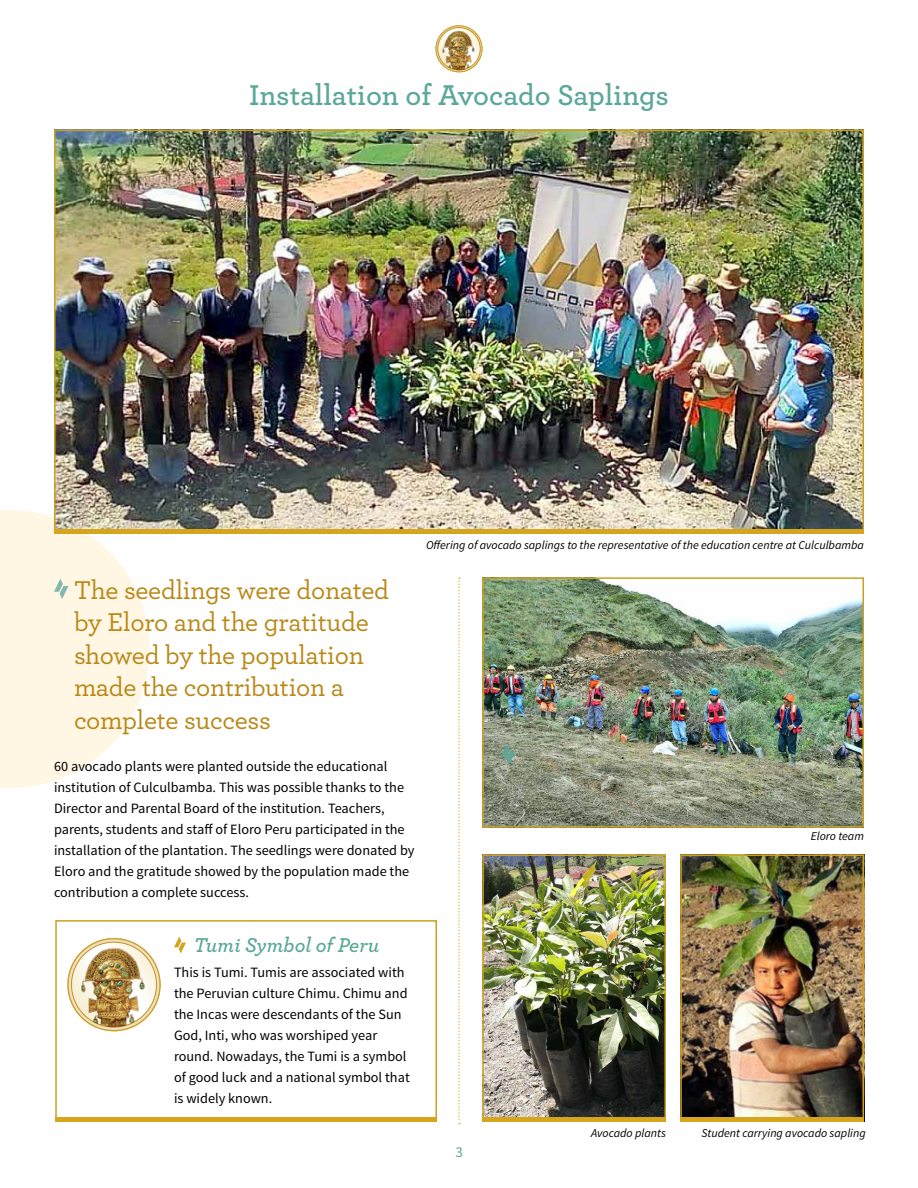
<style>
.page{position:relative;width:918px;height:1188px;background:#fff}
.page>*{position:absolute;margin:0;border:0;box-sizing:border-box;transform-origin:0 0}
.t1{font:600 30px "Archer";color:#5ba89a}
.t2{font:500 27px/32.4px "Archer";letter-spacing:-.01em;color:#ba8817}
.t3{font:italic 600 21px "Archer";color:#5ba89a}
.t4{font:15px "Source Sans Pro";color:#5ba89a}
.t5{font:14.25px/21px "Source Sans Pro";color:#000}
.t6{font:italic 12px "Source Sans Pro";color:#000}
</style>
<div class="page">
<img style="left:485px;top:857px;width:178px;height:261px">
<div style="left:482px;top:854px;width:184px;height:268px;border:2px solid #cc9f24"></div>
<div style="left:55px;top:920px;width:382px;height:202px;border:2px solid #cc9f24"></div>
<hr style="left:55px;top:1118px;width:382px;height:4px;background:#d5a51d">
<img style="left:57px;top:133px;width:804px;height:397px">
<img style="left:485px;top:580px;width:376px;height:244px">
<div style="left:482px;top:577px;width:382px;height:250px;border:2px solid #cc9f24"></div>
<img style="left:683px;top:857px;width:178px;height:261px">
<div style="left:680px;top:854px;width:184px;height:268px;border:2px solid #cc9f24"></div>
<hr style="left:482px;top:1118px;width:184px;height:4px;background:#d5a51d">
<hr style="left:680px;top:1118px;width:184px;height:4px;background:#d5a51d">
<svg style="left:436px;top:26px;width:46px;height:46px"></svg>
<img style="left:437px;top:27px;width:44px;height:44px;border-radius:22px">
<div style="left:436px;top:26px;width:46px;height:46px;border:1px solid #cc9f24;border-radius:50%"></div>
<svg style="left:438px;top:28px;width:42px;height:42px"></svg>
<div style="left:438px;top:27px;width:42px;height:43px;border:1px solid #cc9f24;border-radius:50%"></div>
<svg style="left:0;top:510px;width:149px;height:278px"></svg>
<svg style="left:458px;top:577px;width:2px;height:547px"></svg>
<svg style="left:500px;top:744px;width:15px;height:20px"></svg>
<hr style="left:54px;top:530px;width:810px;height:4px;background:#d5a51d">
<svg style="left:68px;top:939px;width:92px;height:92px"></svg>
<img style="left:70px;top:940px;width:88px;height:89px;border-radius:44px">
<div style="left:68px;top:938px;width:92px;height:93px;border:4px solid #eedfbf;border-radius:50%"></div>
<img style="left:72px;top:942px;width:84px;height:85px;border-radius:50%">
<svg style="left:174px;top:937px;width:12px;height:16px"></svg>
<h1 class="t1" style="left:249px;top:72px;width:421px">Installation of Avocado Saplings</h1>
<h2 class="t2" style="left:74px;top:572px;width:316px">The seedlings were donated by Eloro and the gratitude showed by the population made the contribution a complete success</h2>
<p class="t5" style="left:54px;top:756px;width:362px">60 avocado plants were planted outside the educational institution of Culculbamba. This was possible thanks to the Director and Parental Board of the institution. Teachers, parents, students and staff of Eloro Peru participated in the installation of the plantation. The seedlings were donated by Eloro and the gratitude showed by the population made the contribution a complete success.</p>
<p class="t6" style="left:426px;top:537px;width:439px">Offering of avocado saplings to the representative of the education centre at Culculbamba</p>
<p class="t6" style="left:811px;top:828px;width:55px">Eloro team</p>
<h3 class="t3" style="left:194px;top:929px;width:187px">Tumi Symbol of Peru</h3>
<p class="t5" style="left:174px;top:962px;width:237px">This is Tumi. Tumis are associated with the Peruvian culture Chimu. Chimu and the Incas were descendants of the Sun God, Inti, who was worshiped year round. Nowadays, the Tumi is a symbol of good luck and a national symbol that is widely known.</p>
<p class="t4" style="left:455px;top:1143px;width:9px">3</p>
<p class="t6" style="left:591px;top:1126px;width:76px">Avocado plants</p>
<p class="t6" style="left:701px;top:1126px;width:166px">Student carrying avocado sapling</p>
</div>
